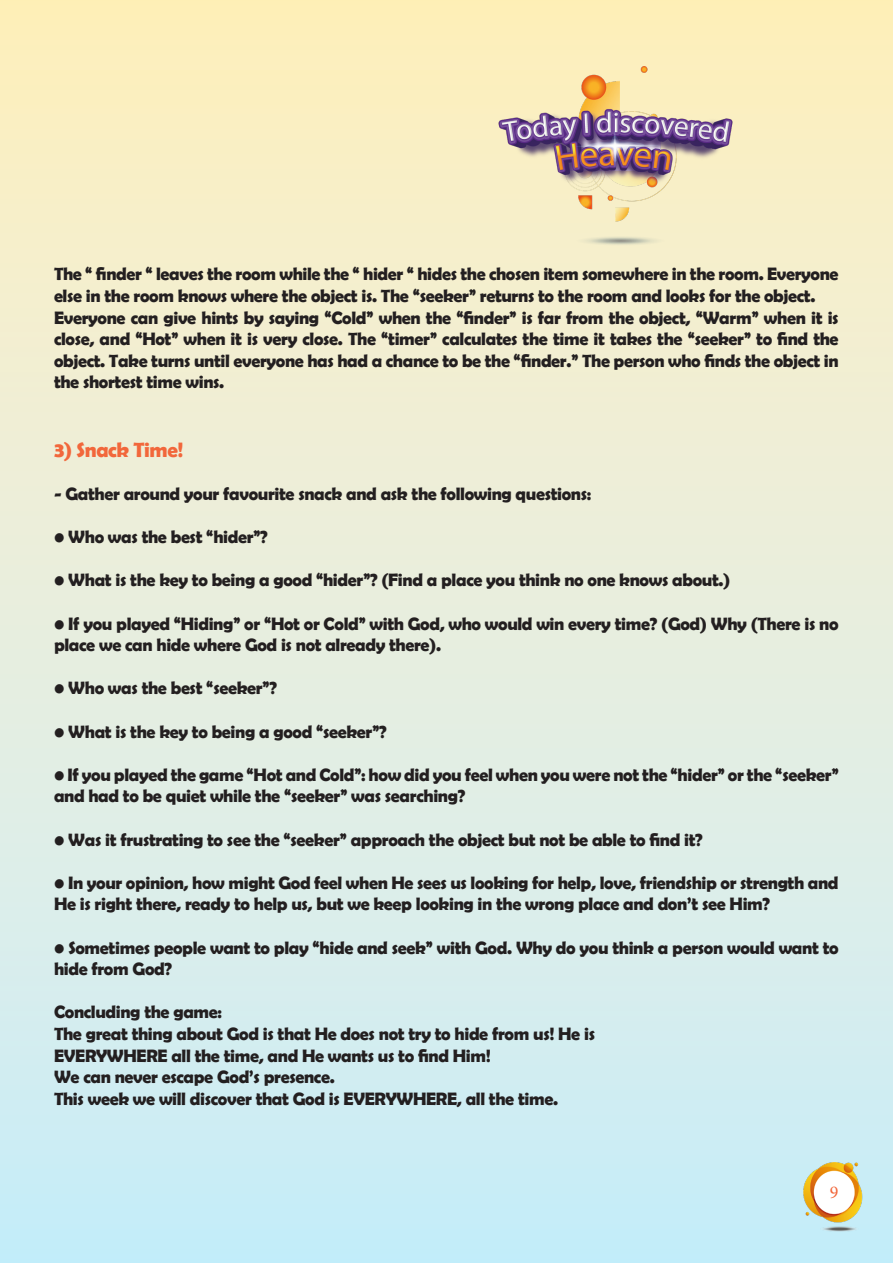
<style>
.page{position:relative;width:893px;height:1263px;background:#fff}
.page>*{position:absolute;margin:0;border:0;box-sizing:border-box;transform-origin:0 0}
.t1{font:700 21px "Berlin Sans FB Demi";letter-spacing:-.02em;color:#f2673b}
.t2{font:700 18px/21.6px "Berlin Sans FB Demi";letter-spacing:-.02em;color:#231f20}
.t3{font:18px "Minion Pro";color:#f2673b}
</style>
<div class="page">
<div style="left:0;top:0;width:893px;height:1263px;background:linear-gradient(to bottom,#ffefbe,#c9edfc)"></div>
<svg style="left:0;top:0;width:1px;height:1263px"></svg>
<img style="left:804px;top:1162px;width:70px;height:71px">
<img style="left:490px;top:67px;width:251px;height:190px">
<p class="t2" style="left:54px;top:263px;width:786px">The “ finder “ leaves the room while the “ hider “ hides the chosen item somewhere in the room. Everyone else in the room knows where the object is. The “seeker” returns to the room and looks for the object.</p>
<p class="t2" style="left:54px;top:306px;width:786px;text-align:justify">Everyone can give hints by saying “Cold” when the “finder” is far from the object, “Warm” when it is close, and “Hot” when it is very close. The “timer” calculates the time it takes the “seeker” to find the object. Take turns until everyone has had a chance to be the “finder.” The person who finds the object in the shortest time wins.</p>
<p class="t1" style="left:54px;top:437px;width:131px">3) Snack Time!</p>
<p class="t2" style="left:54px;top:483px;width:539px">- Gather around your favourite snack and ask the following questions:</p>
<p class="t2" style="left:54px;top:526px;width:215px">• Who was the best “hider”?</p>
<p class="t2" style="left:54px;top:569px;width:678px">• What is the key to being a good “hider”? (Find a place you think no one knows about.)</p>
<p class="t2" style="left:54px;top:612px;width:786px">• If you played “Hiding” or “Hot or Cold” with God, who would win every time? (God) Why (There is no place we can hide where God is not already there).</p>
<p class="t2" style="left:54px;top:677px;width:224px">• Who was the best “seeker”?</p>
<p class="t2" style="left:54px;top:720px;width:334px">• What is the key to being a good “seeker”?</p>
<p class="t2" style="left:54px;top:763px;width:786px">• If you played the game “Hot and Cold”: how did you feel when you were not the “hider” or the “seeker” and had to be quiet while the “seeker” was searching?</p>
<p class="t2" style="left:54px;top:828px;width:650px">• Was it frustrating to see the “seeker” approach the object but not be able to find it?</p>
<p class="t2" style="left:54px;top:871px;width:786px">• In your opinion, how might God feel when He sees us looking for help, love, friendship or strength and<br>He is right there, ready to help us, but we keep looking in the wrong place and don’t see Him?</p>
<p class="t2" style="left:54px;top:936px;width:786px">• Sometimes people want to play “hide and seek” with God. Why do you think a person would want to hide from God?</p>
<p class="t2" style="left:54px;top:1001px;width:170px">Concluding the game:</p>
<p class="t2" style="left:54px;top:1023px;width:543px">The great thing about God is that He does not try to hide from us! He is<br>EVERYWHERE all the time, and He wants us to find Him!</p>
<p class="t2" style="left:54px;top:1066px;width:282px">We can never escape God’s presence.</p>
<p class="t2" style="left:54px;top:1087px;width:506px">This week we will discover that God is EVERYWHERE, all the time.</p>
<p class="t3" style="left:830px;top:1180px;width:10px">9</p>
</div>
